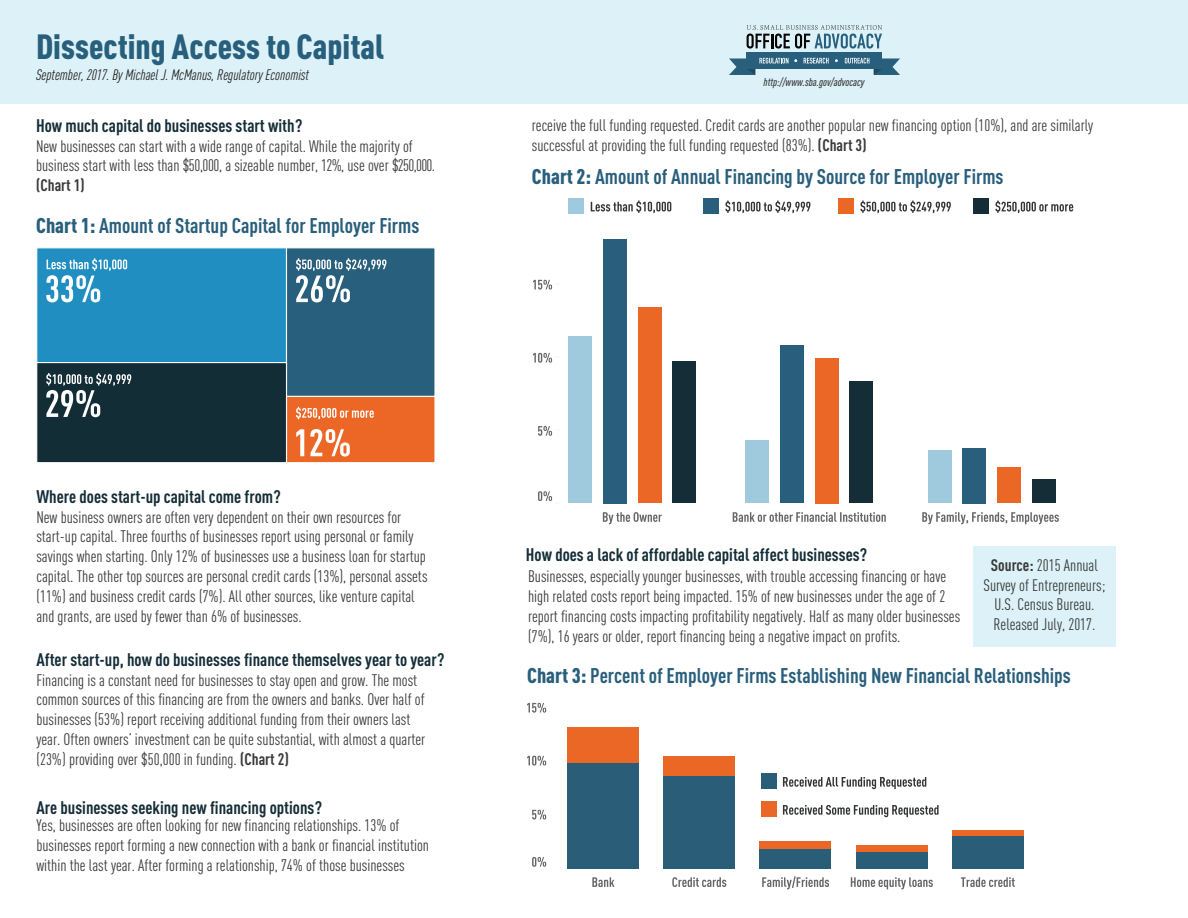
<style>
.page{position:relative;width:1188px;height:918px;background:#fff}
.page>*{position:absolute;margin:0;border:0;box-sizing:border-box;transform-origin:0 0}
.t1{font:900 condensed 34.5px "DIN Pro";color:#285f7c}
.t2{font:700 condensed 21px "DIN Pro";color:#295f7c}
.t3{font:700 condensed 18px "DIN Pro";color:#142d37}
.t4{font:condensed 16.5px/19.8px "DIN Pro";color:#393a39}
.t5{font:italic condensed 15px "DIN Pro";color:#231f20}
.t6{font:italic 500 condensed 11.25px "DIN Pro";color:#393a39}
.s1{font-weight:700}
.s2{font-weight:900}
</style>
<div class="page">
<div style="left:0;top:0;width:1188px;height:103px;background:#dcf2f8"></div>
<svg style="left:747px;top:25px;width:135px;height:24px"></svg>
<div style="left:747px;top:52px;width:135px;height:17px;background:#285f7c"></div>
<svg style="left:729px;top:58px;width:59px;height:17px"></svg>
<svg style="left:845px;top:58px;width:55px;height:17px"></svg>
<svg style="left:804px;top:58px;width:25px;height:6px"></svg>
<div style="left:36px;top:247px;width:251px;height:116px;background:#208ec1;border:1px solid #fff"></div>
<div style="left:286px;top:396px;width:150px;height:67px;background:#ec6626;border:1px solid #fff"></div>
<div style="left:286px;top:247px;width:150px;height:150px;background:#285f7c;border:1px solid #fff"></div>
<div style="left:36px;top:362px;width:251px;height:101px;background:#132d37;border:1px solid #fff"></div>
<svg style="left:46px;top:258px;width:81px;height:44px"></svg>
<svg style="left:296px;top:407px;width:78px;height:13px"></svg>
<svg style="left:296px;top:429px;width:54px;height:28px"></svg>
<svg style="left:296px;top:258px;width:90px;height:44px"></svg>
<svg style="left:46px;top:373px;width:85px;height:44px"></svg>
<svg style="left:538px;top:491px;width:15px;height:10px"></svg>
<svg style="left:538px;top:426px;width:15px;height:10px"></svg>
<svg style="left:533px;top:353px;width:20px;height:10px"></svg>
<svg style="left:533px;top:280px;width:20px;height:10px"></svg>
<svg style="left:603px;top:512px;width:59px;height:12px"></svg>
<div style="left:672px;top:361px;width:24px;height:142px;background:#142d37"></div>
<div style="left:638px;top:307px;width:24px;height:196px;background:#eb6726"></div>
<div style="left:603px;top:239px;width:24px;height:264px;background:#295f7c"></div>
<div style="left:568px;top:337px;width:24px;height:166px;background:#9fcadd"></div>
<svg style="left:733px;top:512px;width:153px;height:10px"></svg>
<div style="left:849px;top:382px;width:24px;height:121px;background:#142d37"></div>
<div style="left:815px;top:358px;width:24px;height:145px;background:#eb6726"></div>
<div style="left:780px;top:346px;width:24px;height:157px;background:#295f7c"></div>
<div style="left:745px;top:440px;width:24px;height:63px;background:#9fcadd"></div>
<svg style="left:922px;top:512px;width:137px;height:12px"></svg>
<div style="left:1032px;top:480px;width:24px;height:23px;background:#142d37"></div>
<div style="left:997px;top:467px;width:24px;height:36px;background:#eb6726"></div>
<div style="left:962px;top:448px;width:24px;height:55px;background:#295f7c"></div>
<div style="left:928px;top:450px;width:24px;height:53px;background:#9fcadd"></div>
<div style="left:569px;top:198px;width:15px;height:16px;background:#9fcadd"></div>
<svg style="left:591px;top:201px;width:80px;height:12px"></svg>
<div style="left:704px;top:198px;width:15px;height:16px;background:#295f7c"></div>
<svg style="left:725px;top:201px;width:85px;height:12px"></svg>
<div style="left:839px;top:198px;width:15px;height:16px;background:#eb6726"></div>
<svg style="left:860px;top:201px;width:91px;height:12px"></svg>
<div style="left:974px;top:198px;width:15px;height:16px;background:#142d37"></div>
<svg style="left:995px;top:201px;width:78px;height:12px"></svg>
<svg style="left:592px;top:877px;width:22px;height:10px"></svg>
<svg style="left:672px;top:877px;width:54px;height:10px"></svg>
<svg style="left:762px;top:876px;width:67px;height:13px"></svg>
<svg style="left:851px;top:877px;width:82px;height:12px"></svg>
<svg style="left:961px;top:877px;width:54px;height:10px"></svg>
<svg style="left:532px;top:857px;width:14px;height:10px"></svg>
<svg style="left:532px;top:810px;width:14px;height:10px"></svg>
<svg style="left:527px;top:756px;width:19px;height:10px"></svg>
<svg style="left:527px;top:703px;width:19px;height:10px"></svg>
<div style="left:952px;top:836px;width:72px;height:33px;background:#2a5d78"></div>
<div style="left:856px;top:852px;width:72px;height:17px;background:#2a5d78"></div>
<div style="left:759px;top:849px;width:72px;height:20px;background:#2a5d78"></div>
<div style="left:663px;top:776px;width:72px;height:93px;background:#2a5d78"></div>
<div style="left:567px;top:763px;width:72px;height:106px;background:#2a5d78"></div>
<div style="left:952px;top:831px;width:72px;height:5px;background:#eb6726"></div>
<div style="left:856px;top:845px;width:72px;height:7px;background:#eb6726"></div>
<div style="left:759px;top:841px;width:72px;height:8px;background:#eb6726"></div>
<div style="left:663px;top:756px;width:72px;height:20px;background:#eb6726"></div>
<div style="left:567px;top:727px;width:72px;height:36px;background:#eb6726"></div>
<div style="left:761px;top:801px;width:16px;height:16px;background:#eb6726"></div>
<svg style="left:783px;top:805px;width:156px;height:12px"></svg>
<div style="left:761px;top:773px;width:16px;height:16px;background:#2a5d78"></div>
<svg style="left:783px;top:777px;width:143px;height:12px"></svg>
<div style="left:974px;top:547px;width:142px;height:100px;background:#dcf2f8"></div>
<h1 class="t1" style="left:36px;top:20px;width:350px">Dissecting Access to Capital</h1>
<h1 class="t5" style="left:36px;top:64px;width:275px">September, 2017. By Michael J. McManus, Regulatory Economist</h1>
<p class="t6" style="left:764px;top:73px;width:103px">http://www.sba.gov/advocacy</p>
<h2 class="t3" style="left:36px;top:112px;width:268px">How much capital do businesses start with?</h2>
<p class="t4" style="left:36px;top:135px;width:401px">New businesses can start with a wide range of capital. While the majority of business start with less than $50,000, a sizeable number, 12%, use over $250,000. <span class="s1">(Chart 1)</span></p>
<p class="t2" style="left:36px;top:210px;width:385px"><span class="s2">Chart 1:</span> Amount of Startup Capital for Employer Firms</p>
<p class="t4" style="left:532px;top:114px;width:563px">receive the full funding requested. Credit cards are another popular new financing option (10%), and are similarly successful at providing the full funding requested (83%). <span class="s1">(Chart 3)</span></p>
<p class="t2" style="left:532px;top:160px;width:473px"><span class="s2">Chart 2:</span> Amount of Annual Financing by Source for Employer Firms</p>
<p class="t3" style="left:36px;top:483px;width:246px">Where does start-up capital come from?</p>
<p class="t4" style="left:36px;top:506px;width:393px">New business owners are often very dependent on their own resources for start-up capital. Three fourths of businesses report using personal or family savings when starting. Only 12% of businesses use a business loan for startup capital. The other top sources are personal credit cards (13%), personal assets (11%) and business credit cards (7%). All other sources, like venture capital and grants, are used by fewer than 6% of businesses.</p>
<p class="t3" style="left:36px;top:646px;width:410px">After start-up, how do businesses finance themselves year to year?</p>
<p class="t4" style="left:36px;top:669px;width:390px">Financing is a constant need for businesses to stay open and grow. The most common sources of this financing are from the owners and banks. Over half of businesses (53%) report receiving additional funding from their owners last year. Often owners’ investment can be quite substantial, with almost a quarter (23%) providing over $50,000 in funding. <span class="s1">(Chart 2)</span></p>
<p class="t3" style="left:36px;top:794px;width:287px">Are businesses seeking new financing options?</p>
<p class="t4" style="left:36px;top:814px;width:394px">Yes, businesses are often looking for new financing relationships. 13% of businesses report forming a new connection with a bank or financial institution within the last year. After forming a relationship, 74% of those businesses</p>
<p class="t3" style="left:526px;top:541px;width:343px">How does a lack of affordable capital affect businesses?</p>
<p class="t4" style="left:528px;top:565px;width:434px">Businesses, especially younger businesses, with trouble accessing financing or have high related costs report being impacted. 15% of new businesses under the age of 2 report financing costs impacting profitability negatively. Half as many older businesses (7%), 16 years or older, report financing being a negative impact on profits.</p>
<p class="t2" style="left:527px;top:660px;width:545px"><span class="s2">Chart 3:</span> Percent of Employer Firms Establishing New Financial Relationships</p>
<p class="t4" style="left:983px;top:554px;width:123px;text-align:center"><span class="s1">Source:</span> 2015 Annual<br>Survey of Entrepreneurs;<br>U.S. Census Bureau.<br>Released July, 2017.</p>
</div>
